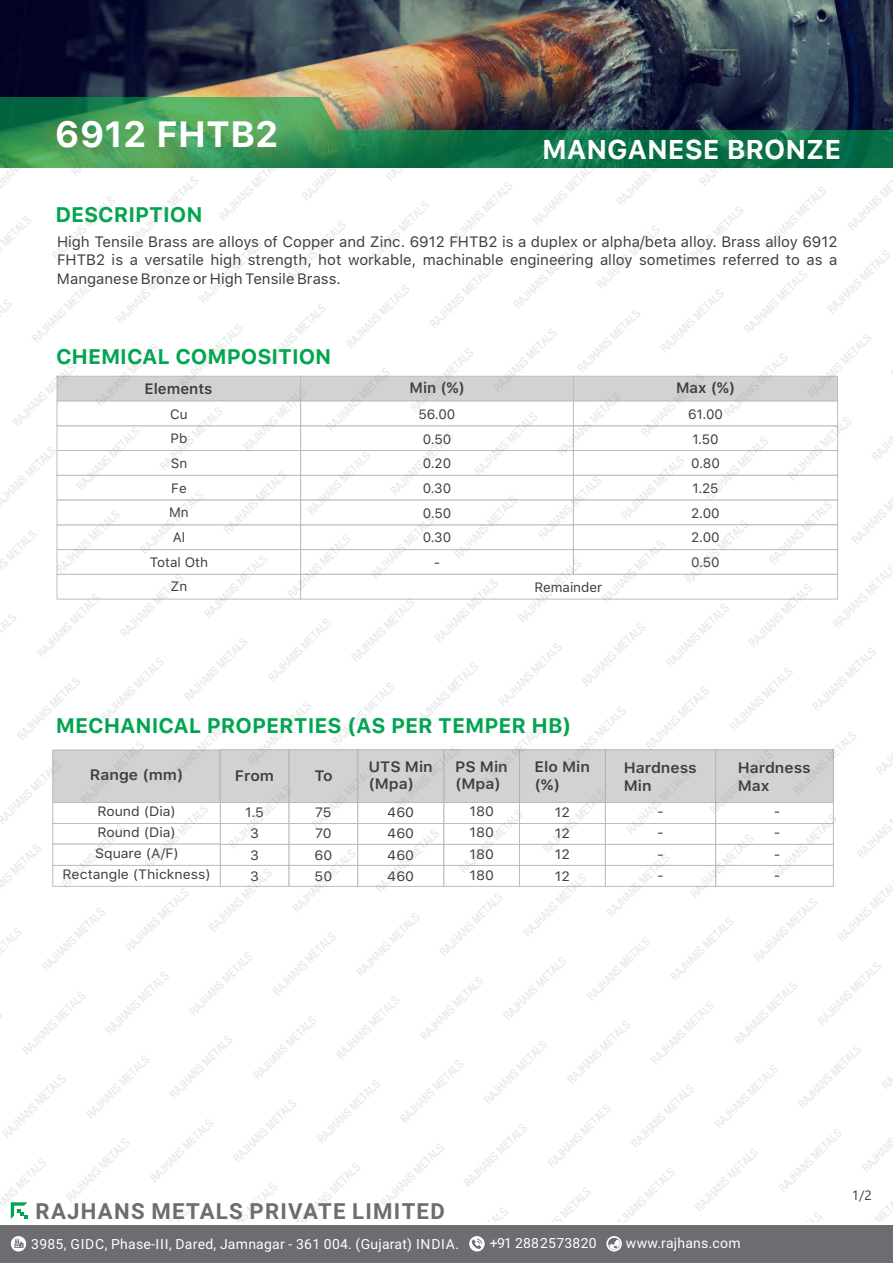
<style>
.page{position:relative;width:893px;height:1263px;background:#fff}
.page>*{position:absolute;margin:0;border:0;box-sizing:border-box;transform-origin:0 0}
.t1{font:700 36.3px "SF Pro Text";color:#fff}
.t2{font:700 27px "SF Pro Text";color:#fff}
.t3{font:700 22.2px "Roboto";letter-spacing:.055em;color:#6c6d70}
.t4{font:700 21px "SF Pro Text";color:#00a54f}
.t5{font:15px/18.6px "SF Pro Text";color:#3e3e3f;text-align:justify}
.t6{font:600 15px/17.9px "SF Pro Text";color:#3e3e3f;scale:1.04 1}
.t7{font:600 15px "SF Pro Text";color:#3e3e3f}
.t8{font:13.95px "Roboto";letter-spacing:.02em;color:#fff}
.t9{font:13.5px/21.1px "SF Pro Text";color:#3e3e3f;text-align:justify;scale:1.04 1}
.t10{font:13.5px/24.8px "SF Pro Text";color:#3e3e3f;text-align:center}
</style>
<div class="page">
<img style="left:0;top:0;width:893px;height:97px">
<img style="left:0;top:97px;width:893px;height:71px">
<div style="left:0;top:1225px;width:893px;height:38px;background:#6c6d70"></div>
<svg style="left:606px;top:1236px;width:16px;height:15px"></svg>
<svg style="left:608px;top:1238px;width:12px;height:12px"></svg>
<svg style="left:469px;top:1236px;width:16px;height:15px"></svg>
<svg style="left:472px;top:1238px;width:10px;height:11px"></svg>
<div style="left:11px;top:1236px;width:15px;height:15px;background:#fff;border-radius:50%"></div>
<svg style="left:14px;top:1239px;width:10px;height:9px"></svg>
<img style="left:0;top:168px;width:893px;height:1053px">
<svg style="left:853px;top:1190px;width:18px;height:11px"></svg>
<h1 class="t1" style="left:55px;top:112px;width:225px">6912 FHTB2</h1>
<h3 class="t4" style="left:55px;top:202px;width:149px">DESCRIPTION</h3>
<h2 class="t2" style="left:542px;top:133px;width:301px">MANGANESE BRONZE</h2>
<p class="t5" style="left:57px;top:232px;width:782px">High Tensile Brass are alloys of Copper and Zinc. 6912 FHTB2 is a duplex or alpha/beta alloy. Brass alloy 6912<br>FHTB2 is a versatile high strength, hot workable, machinable engineering alloy sometimes referred to as a Manganese Bronze or High Tensile Brass.</p>
<h3 class="t4" style="left:56px;top:344px;width:277px">CHEMICAL COMPOSITION</h3>
<p class="t7" style="left:145px;top:380px;width:69px">Elements</p>
<p class="t7" style="left:410px;top:379px;width:57px">Min (%)</p>
<p class="t7" style="left:676px;top:379px;width:61px">Max (%)</p>
<p class="t10" style="left:150px;top:401px;width:60px">Cu<br>Pb<br>Sn<br>Fe<br>Mn<br>Al<br>Total Oth<br>Zn</p>
<p class="t10" style="left:418px;top:402px;width:38px">56.00<br>0.50<br>0.20<br>0.30<br>0.50<br>0.30 -</p>
<p class="t10" style="left:534px;top:575px;width:69px">Remainder</p>
<h3 class="t4" style="left:56px;top:713px;width:517px">MECHANICAL PROPERTIES (AS PER TEMPER HB)</h3>
<p class="t10" style="left:688px;top:402px;width:37px;text-align:left">61.00<br>1.50<br>0.80<br>1.25<br>2.00<br>2.00<br>0.50</p>
<p class="t6" style="left:90px;top:766px;width:92px">Range (mm)</p>
<p class="t9" style="left:97px;top:801px;width:77px">Round (Dia)</p>
<p class="t9" style="left:97px;top:822px;width:77px">Round (Dia)</p>
<p class="t9" style="left:63px;top:843px;width:144px;text-align:center">Square (A/F)<br>Rectangle (Thickness)</p>
<p class="t6" style="left:235px;top:767px;width:39px">From</p>
<p class="t6" style="left:314px;top:767px;width:19px">To</p>
<p class="t6" style="left:368px;top:757px;width:63px">UTS Min (Mpa)</p>
<p class="t6" style="left:455px;top:757px;width:52px">PS Min (Mpa)</p>
<p class="t6" style="left:535px;top:757px;width:55px">Elo Min (%)</p>
<p class="t6" style="left:738px;top:758px;width:72px">Hardness<br>Max</p>
<p class="t6" style="left:624px;top:758px;width:72px">Hardness<br>Min</p>
<p class="t9" style="left:245px;top:802px;width:19px;text-align:center">1.5<br>3<br>3<br>3</p>
<p class="t9" style="left:387px;top:802px;width:27px">460<br>460<br>460<br>460</p>
<p class="t9" style="left:470px;top:801px;width:25px">180<br>180<br>180<br>180</p>
<p class="t9" style="left:555px;top:802px;width:16px">12<br>12<br>12<br>12</p>
<p class="t9" style="left:657px;top:801px;width:8px">- - - -</p>
<p class="t9" style="left:774px;top:801px;width:8px">- - - -</p>
<p class="t9" style="left:314px;top:802px;width:19px">75<br>70<br>60<br>50</p>
<h3 class="t3" style="left:36px;top:1195px;width:411px">RAJHANS METALS PRIVATE LIMITED</h3>
<p class="t8" style="left:31px;top:1234px;width:429px">3985, GIDC, Phase-III, Dared, Jamnagar - 361 004. (Gujarat) INDIA.</p>
<p class="t8" style="left:490px;top:1234px;width:108px">+91 288 2573820</p>
<p class="t8" style="left:626px;top:1234px;width:116px">www.rajhans.com</p>
</div>
